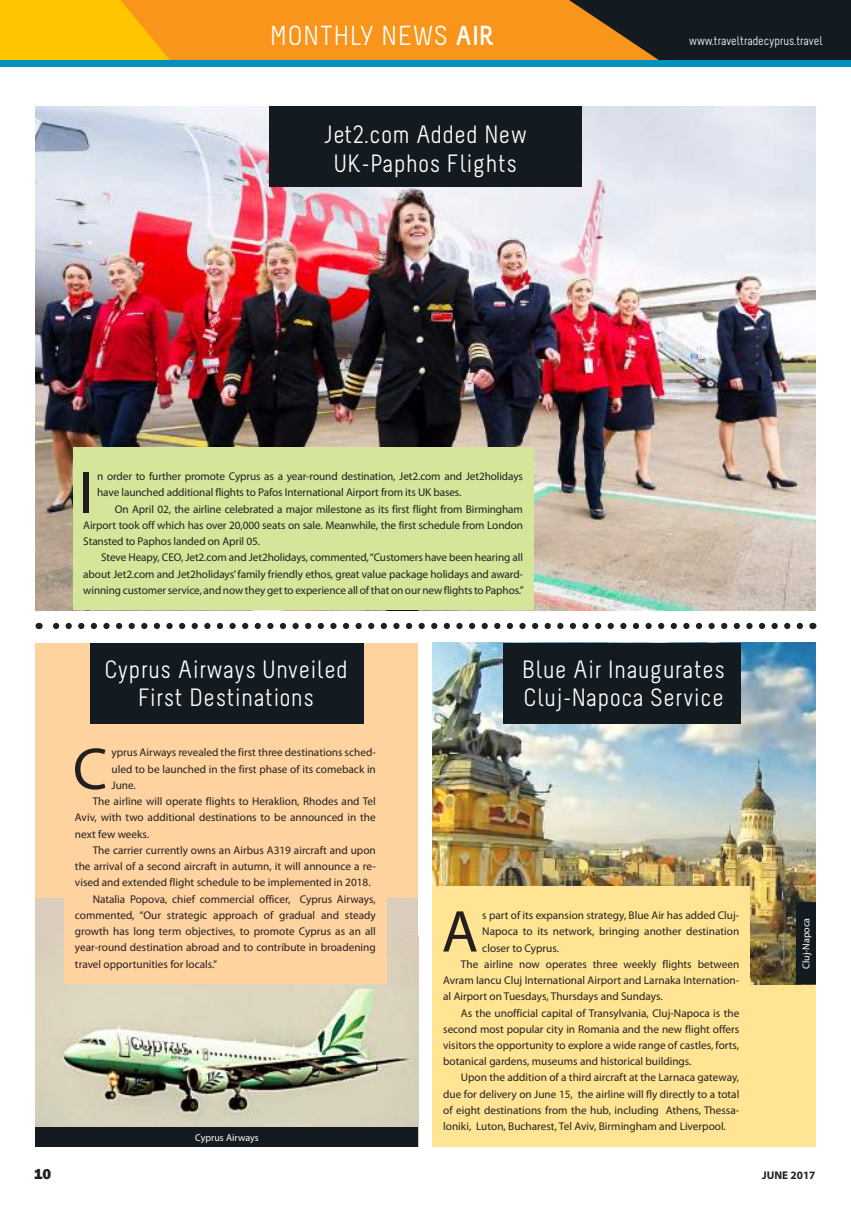
<style>
.page{position:relative;width:851px;height:1205px;background:#fff}
.page>*{position:absolute;margin:0;border:0;box-sizing:border-box;transform-origin:0 0}
.t1{font:59.5px "Myriad Pro";color:#241f1f}
.t2{font:27.5px "Melbourne";letter-spacing:.03em;color:#fff}
.t3{font:25px/28.8px "Melbourne";letter-spacing:.03em;color:#fff;text-align:center}
.t4{font:800 15px "Franklin Gothic";color:#241f1f}
.t5{font:12.5px "Melbourne";color:#fff}
.t6{font:11.25px/16.2px "Myriad Pro";color:#241f1f;text-align:justify}
.t7{font:700 11.25px "Myriad Pro";color:#241f1f}
.t8{font:10px "Myriad Pro";color:#fff}
.s1{font-weight:700}
</style>
<div class="page">
<div style="left:0;top:0;width:220px;height:62px;background:#ffc500"></div>
<div style="left:120px;top:0;width:449px;height:60px;background:#f9951b"></div>
<svg style="left:569px;top:0;width:281px;height:60px;background:#382e1f"></svg>
<div style="left:0;top:60px;width:850px;height:7px;background:#0091bf"></div>
<img style="left:35px;top:106px;width:780px;height:504px">
<div style="left:269px;top:106px;width:312px;height:81px;background:#141b20"></div>
<div style="left:73px;top:448px;width:460px;height:162px;background:#d5e69b"></div>
<svg style="left:39px;top:623px;width:760px;height:6px"></svg>
<div style="left:35px;top:643px;width:383px;height:503px;background:#ffd3a0"></div>
<div style="left:35px;top:898px;width:383px;height:248px;background:#dacdbd"></div>
<img style="left:35px;top:936px;width:380px;height:191px">
<div style="left:64px;top:732px;width:322px;height:252px;background:#ffd3a0"></div>
<div style="left:90px;top:643px;width:274px;height:81px;background:#141b20"></div>
<div style="left:432px;top:643px;width:383px;height:503px;background:#ffe593"></div>
<img style="left:432px;top:643px;width:383px;height:341px">
<div style="left:503px;top:643px;width:238px;height:81px;background:#141b20"></div>
<div style="left:432px;top:886px;width:317px;height:260px;background:#ffe593"></div>
<div style="left:35px;top:1127px;width:383px;height:19px;background:#141b20"></div>
<div style="left:795px;top:903px;width:20px;height:81px;background:#141b20"></div>
<h2 class="t2" style="left:270px;top:22px;width:225px">MONTHLY NEWS <span class="s1">AIR</span></h2>
<p class="t5" style="left:689px;top:34px;width:135px">www.traveltradecyprus.travel</p>
<h3 class="t3" style="left:324px;top:121px;width:204px">Jet2.com Added New<br>UK-Paphos Flights</h3>
<h1 class="t1" style="left:79px;top:456px;width:16px">I</h1>
<p class="t6" style="left:97px;top:468px;width:427px">n order to further promote Cyprus as a year-round destination, Jet2.com and Jet2holidays have launched additional flights to Pafos International Airport from its UK bases.</p>
<p class="t6" style="left:83px;top:500px;width:441px;text-indent:32px">On April 02, the airline celebrated a major milestone as its first flight from Birmingham Airport took off which has over 20,000 seats on sale. Meanwhile, the first schedule from London Stansted to Paphos landed on April 05.</p>
<p class="t6" style="left:83px;top:549px;width:442px;text-indent:18px">Steve Heapy, CEO, Jet2.com and Jet2holidays, commented, “Customers have been hearing all about Jet2.com and Jet2holidays’ family friendly ethos, great value package holidays and award&shy;winning customer service, and now they get to experience all of that on our new flights to Paphos.”</p>
<h3 class="t3" style="left:104px;top:655px;width:244px">Cyprus Airways Unveiled<br>First Destinations</h3>
<h1 class="t1" style="left:73px;top:732px;width:36px">C</h1>
<p class="t6" style="left:111px;top:744px;width:266px">yprus Airways revealed the first three destinations sched-</p>
<p class="t6" style="left:111px;top:760px;width:266px">uled to be launched in the first phase of its comeback in</p>
<p class="t6" style="left:111px;top:777px;width:26px">June.</p>
<p class="t6" style="left:93px;top:793px;width:284px">The airline will operate flights to Heraklion, Rhodes and Tel</p>
<p class="t6" style="left:75px;top:809px;width:302px">Aviv, with two additional destinations to be announced in the</p>
<p class="t6" style="left:75px;top:825px;width:76px">next few weeks.</p>
<p class="t6" style="left:93px;top:842px;width:284px">The carrier currently owns an Airbus A319 aircraft and upon</p>
<p class="t6" style="left:75px;top:858px;width:302px">the arrival of a second aircraft in autumn, it will announce a re-</p>
<p class="t6" style="left:75px;top:874px;width:297px">vised and extended flight schedule to be implemented in 2018.</p>
<p class="t6" style="left:93px;top:890px;width:284px">Natalia Popova, chief commercial officer, Cyprus Airways,</p>
<p class="t6" style="left:75px;top:907px;width:302px">commented, “Our strategic approach of gradual and steady</p>
<p class="t6" style="left:75px;top:923px;width:302px">growth has long term objectives, to promote Cyprus as an all</p>
<p class="t6" style="left:75px;top:939px;width:302px">year-round destination abroad and to contribute in broadening</p>
<p class="t6" style="left:75px;top:955px;width:144px">travel opportunities for locals.”</p>
<p class="t8" style="left:195px;top:1131px;width:65px">Cyprus Airways</p>
<h3 class="t3" style="left:522px;top:655px;width:204px;text-align:left">Blue Air Inaugurates<br>Cluj-Napoca Service</h3>
<h1 class="t1" style="left:441px;top:895px;width:38px">A</h1>
<p class="t6" style="left:482px;top:907px;width:258px">s part of its expansion strategy, Blue Air has added Cluj-</p>
<p class="t6" style="left:482px;top:923px;width:258px">Napoca to its network, bringing another destination</p>
<p class="t6" style="left:482px;top:939px;width:78px">closer to Cyprus.</p>
<p class="t6" style="left:461px;top:955px;width:280px">The airline now operates three weekly flights between</p>
<p class="t6" style="left:443px;top:972px;width:297px">Avram Iancu Cluj International Airport and Larnaka Internation-</p>
<p class="t6" style="left:443px;top:988px;width:221px">al Airport on Tuesdays, Thursdays and Sundays.</p>
<p class="t6" style="left:461px;top:1004px;width:280px">As the unofficial capital of Transylvania, Cluj-Napoca is the</p>
<p class="t6" style="left:443px;top:1020px;width:297px">second most popular city in Romania and the new flight offers</p>
<p class="t6" style="left:443px;top:1037px;width:297px">visitors the opportunity to explore a wide range of castles, forts,</p>
<p class="t6" style="left:443px;top:1053px;width:250px">botanical gardens, museums and historical buildings.</p>
<p class="t6" style="left:461px;top:1069px;width:280px">Upon the addition of a third aircraft at the Larnaca gateway,</p>
<p class="t6" style="left:443px;top:1085px;width:297px">due for delivery on June 15, the airline will fly directly to a total</p>
<p class="t6" style="left:443px;top:1102px;width:297px">of eight destinations from the hub, including Athens, Thessa-</p>
<p class="t6" style="left:443px;top:1118px;width:284px">loniki, Luton, Bucharest, Tel Aviv, Birmingham and Liverpool.</p>
<p class="t8" style="left:799px;top:969px;width:53px;rotate:-90deg">Cluj-Napoca</p>
<h3 class="t4" style="left:34px;top:1164px;width:19px">10</h3>
<p class="t7" style="left:762px;top:1167px;width:55px">JUNE 2017</p>
</div>
